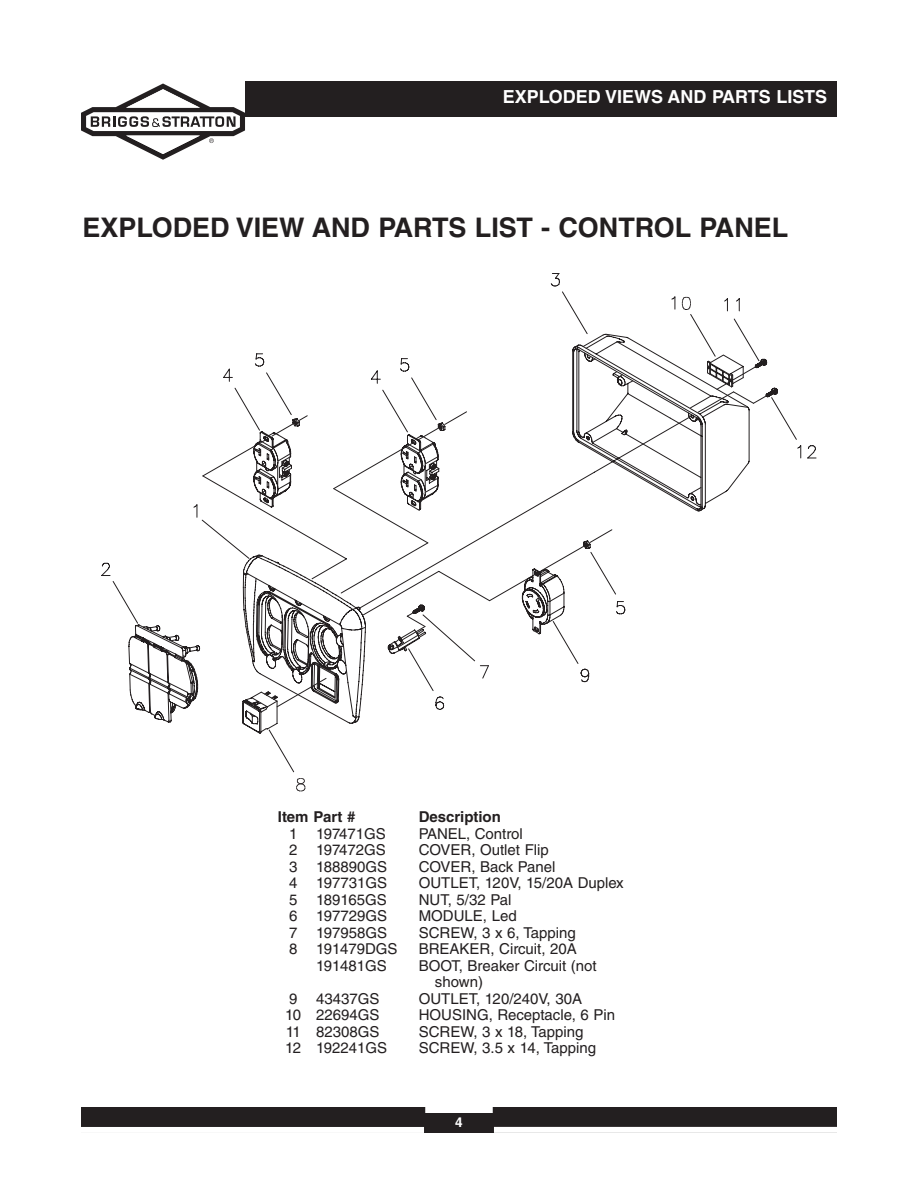
<style>
.page{position:relative;width:918px;height:1188px;background:#fff}
.page>*{position:absolute;margin:0;border:0;box-sizing:border-box;transform-origin:0 0}
.t1{font:700 27px "Helvetica LT Std";color:#231f20}
.t2{font:700 18px "Helvetica LT Std";color:#fff}
.t3{font:15px/16.5px "Helvetica LT Std";color:#231f20}
.t4{font:700 15px "Helvetica LT Std";color:#231f20}
.t5{font:700 13.5px "Helvetica LT Std";color:#fff}
</style>
<div class="page">
<div style="left:245px;top:81px;width:592px;height:36px;background:#231f20"></div>
<svg style="left:81px;top:84px;width:164px;height:76px"></svg>
<div style="left:81px;top:1107px;width:756px;height:26px;background:#231f20"></div>
<div style="left:425px;top:1107px;width:68px;height:6px;background:#fff"></div>
<div style="left:494px;top:1127px;width:343px;height:6px;background:#fff"></div>
<div style="left:81px;top:1127px;width:343px;height:6px;background:#fff"></div>
<svg style="left:673px;top:296px;width:144px;height:179px"></svg>
<svg style="left:101px;top:298px;width:639px;height:310px"></svg>
<svg style="left:193px;top:353px;width:296px;height:189px"></svg>
<svg style="left:223px;top:368px;width:53px;height:143px"></svg>
<svg style="left:276px;top:358px;width:311px;height:171px"></svg>
<svg style="left:296px;top:778px;width:10px;height:14px"></svg>
<svg style="left:268px;top:529px;width:358px;height:244px"></svg>
<svg style="left:489px;top:568px;width:76px;height:165px"></svg>
<svg style="left:128px;top:542px;width:361px;height:192px"></svg>
<p class="t2" style="left:503px;top:89px;width:326px">EXPLODED VIEWS AND PARTS LISTS</p>
<h1 class="t1" style="left:82px;top:217px;width:707px">EXPLODED VIEW AND PARTS LIST - CONTROL PANEL</h1>
<p class="t4" style="left:278px;top:811px;width:79px">Item Part #</p>
<p class="t4" style="left:419px;top:811px;width:84px">Description</p>
<p class="t3" style="left:289px;top:826px;width:10px">1</p>
<p class="t3" style="left:316px;top:826px;width:71px">197471GS</p>
<p class="t3" style="left:419px;top:826px;width:105px">PANEL, Control</p>
<p class="t3" style="left:289px;top:843px;width:10px">2</p>
<p class="t3" style="left:316px;top:843px;width:71px">197472GS</p>
<p class="t3" style="left:419px;top:843px;width:132px">COVER, Outlet Flip</p>
<p class="t3" style="left:289px;top:859px;width:10px">3</p>
<p class="t3" style="left:316px;top:859px;width:73px">188890GS</p>
<p class="t3" style="left:419px;top:859px;width:138px">COVER, Back Panel</p>
<p class="t3" style="left:289px;top:876px;width:10px">4</p>
<p class="t3" style="left:316px;top:876px;width:73px">197731GS</p>
<p class="t3" style="left:419px;top:876px;width:206px">OUTLET, 120V, 15/20A Duplex</p>
<p class="t3" style="left:289px;top:892px;width:10px">5</p>
<p class="t3" style="left:316px;top:892px;width:72px">189165GS</p>
<p class="t3" style="left:419px;top:892px;width:94px">NUT, 5/32 Pal</p>
<p class="t3" style="left:289px;top:909px;width:10px">6</p>
<p class="t3" style="left:316px;top:909px;width:73px">197729GS</p>
<p class="t3" style="left:419px;top:909px;width:99px">MODULE, Led</p>
<p class="t3" style="left:289px;top:925px;width:10px">7</p>
<p class="t3" style="left:316px;top:925px;width:73px">197958GS</p>
<p class="t3" style="left:419px;top:925px;width:159px">SCREW, 3 x 6, Tapping</p>
<p class="t3" style="left:289px;top:942px;width:10px">8</p>
<p class="t3" style="left:316px;top:942px;width:83px">191479DGS</p>
<p class="t3" style="left:419px;top:942px;width:160px">BREAKER, Circuit, 20A</p>
<p class="t3" style="left:316px;top:958px;width:72px">191481GS</p>
<p class="t3" style="left:435px;top:958px;width:163px;text-indent:-16px">BOOT, Breaker Circuit (not shown)</p>
<p class="t3" style="left:289px;top:991px;width:10px">9</p>
<p class="t3" style="left:316px;top:991px;width:65px">43437GS</p>
<p class="t3" style="left:419px;top:991px;width:165px">OUTLET, 120/240V, 30A</p>
<p class="t3" style="left:285px;top:1008px;width:96px">10 22694GS</p>
<p class="t3" style="left:419px;top:1008px;width:198px">HOUSING, Receptacle, 6 Pin</p>
<p class="t3" style="left:286px;top:1024px;width:95px">11 82308GS</p>
<p class="t3" style="left:419px;top:1024px;width:166px">SCREW, 3 x 18, Tapping</p>
<p class="t3" style="left:285px;top:1041px;width:104px">12 192241GS</p>
<p class="t3" style="left:419px;top:1041px;width:179px">SCREW, 3.5 x 14, Tapping</p>
<p class="t5" style="left:455px;top:1117px;width:9px">4</p>
</div>
